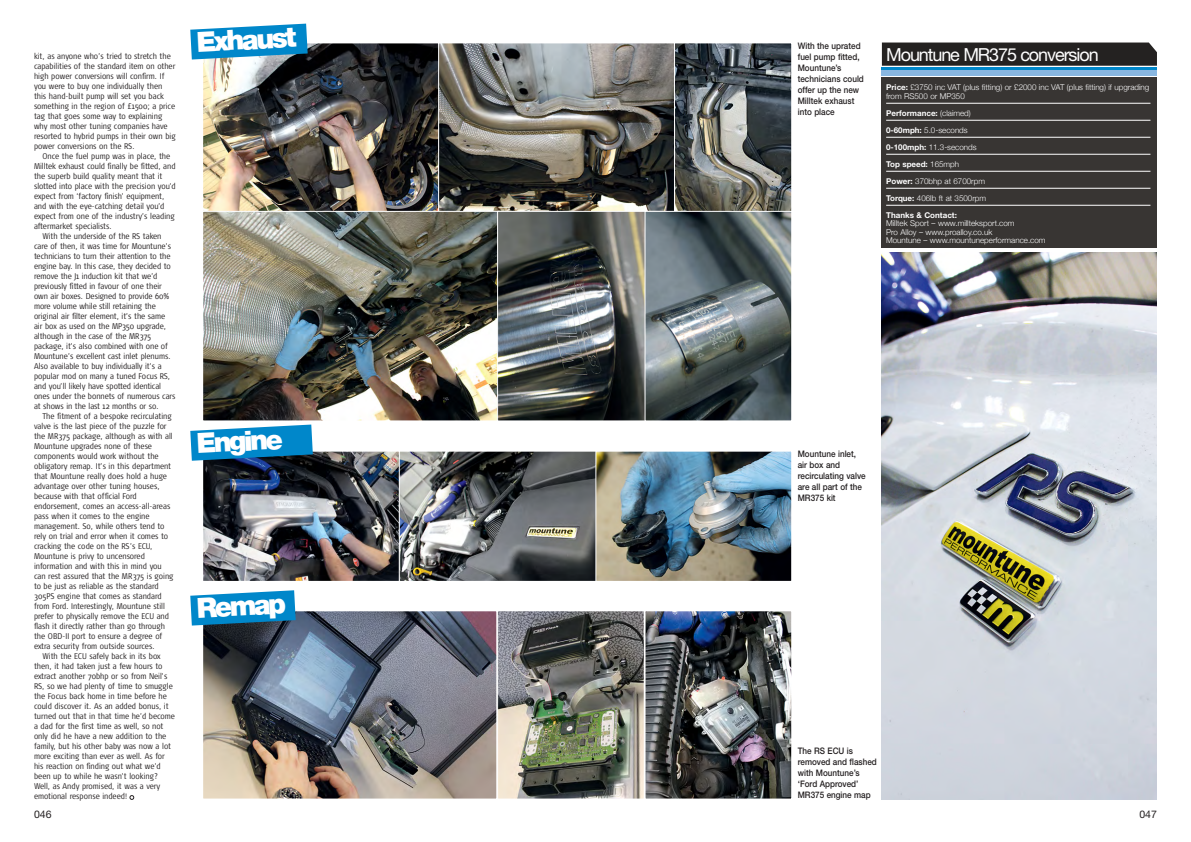
<style>
.page{position:relative;width:1191px;height:842px;background:#fff}
.page>*{position:absolute;margin:0;border:0;box-sizing:border-box;transform-origin:0 0}
.t1{font:900 27.9px "Helvetica Neue";color:#fff}
.t2{font:18px "Helvetica Neue";letter-spacing:-.06em;color:#fff}
.t3{font:10.5px "Helvetica Neue";color:#231f20}
.t4{font:500 9px/11px "Helvetica Neue";color:#231f20;scale:.9 1}
.t5{font:300 8.2px/10px "Signa Cond";color:#231f20}
.t6{font:300 8px/17px "Helvetica Neue";color:#fff}
.s1{color:#fff}
.s2{font-weight:700}
</style>
<div class="page">
<img style="left:882px;top:252px;width:275px;height:547px">
<img style="left:204px;top:612px;width:291px;height:185px">
<div style="left:202px;top:610px;width:295px;height:189px;border:1px solid #fff"></div>
<img style="left:499px;top:612px;width:143px;height:185px">
<div style="left:497px;top:610px;width:147px;height:189px;border:1px solid #fff"></div>
<img style="left:646px;top:612px;width:144px;height:185px">
<div style="left:644px;top:610px;width:148px;height:189px;border:1px solid #fff"></div>
<svg style="left:190px;top:590px;width:106px;height:35px;background:#1c8ec6"></svg>
<div style="left:882px;top:77px;width:275px;height:171px;background:#383533"></div>
<div style="left:882px;top:70px;width:275px;height:5px;background:#89b7e1"></div>
<hr style="left:882px;top:68px;width:274px;height:2px;background:#0087ca">
<div style="left:882px;top:43px;width:275px;height:23px;background:#242221"></div>
<hr style="left:886px;top:103px;width:264px;height:1px;background:#fff">
<hr style="left:886px;top:120px;width:264px;height:1px;background:#fff">
<hr style="left:886px;top:137px;width:264px;height:1px;background:#fff">
<hr style="left:886px;top:154px;width:264px;height:1px;background:#fff">
<hr style="left:886px;top:171px;width:264px;height:1px;background:#fff">
<hr style="left:886px;top:188px;width:264px;height:1px;background:#fff">
<hr style="left:886px;top:205px;width:264px;height:1px;background:#fff">
<img style="left:204px;top:453px;width:195px;height:127px">
<div style="left:202px;top:451px;width:211px;height:131px;border:1px solid #fff"></div>
<img style="left:401px;top:453px;width:194px;height:127px">
<div style="left:399px;top:451px;width:206px;height:131px;border:1px solid #fff"></div>
<img style="left:597px;top:453px;width:193px;height:127px">
<div style="left:595px;top:451px;width:197px;height:131px;border:1px solid #fff"></div>
<svg style="left:190px;top:425px;width:123px;height:36px;background:#1887c0"></svg>
<img style="left:204px;top:45px;width:234px;height:166px">
<img style="left:440px;top:45px;width:234px;height:166px">
<img style="left:676px;top:45px;width:114px;height:166px">
<div style="left:674px;top:43px;width:118px;height:190px;border:1px solid #fff"></div>
<img style="left:204px;top:213px;width:293px;height:206px">
<div style="left:202px;top:211px;width:310px;height:210px;border:1px solid #fff"></div>
<img style="left:499px;top:213px;width:145px;height:206px">
<div style="left:497px;top:211px;width:164px;height:210px;border:1px solid #fff"></div>
<img style="left:646px;top:213px;width:144px;height:206px">
<div style="left:644px;top:211px;width:148px;height:210px;border:1px solid #fff"></div>
<svg style="left:190px;top:24px;width:118px;height:36px;background:#2593ca"></svg>
<p class="t5" style="left:34px;top:52px;width:143px">kit, as anyone who’s tried to stretch the capabilities of the standard item on other high power conversions will confirm. If you were to buy one individually then this hand-built pump will set you back something in the region of £1500; a price tag that goes some way to explaining why most other tuning companies have resorted to hybrid pumps in their own big power conversions on the RS.</p>
<p class="t5" style="left:43px;top:152px;width:129px">Once the fuel pump was in place, the</p>
<p class="t5" style="left:34px;top:162px;width:143px">Milltek exhaust could finally be fitted, and</p>
<p class="t5" style="left:34px;top:172px;width:130px">the superb build quality meant that it</p>
<p class="t5" style="left:34px;top:182px;width:143px">slotted into place with the precision you’d</p>
<p class="t5" style="left:34px;top:192px;width:132px">expect from ‘factory finish’ equipment,</p>
<p class="t5" style="left:34px;top:202px;width:132px">and with the eye-catching detail you’d</p>
<p class="t5" style="left:34px;top:212px;width:142px">expect from one of the industry’s leading</p>
<p class="t5" style="left:34px;top:222px;width:79px">aftermarket specialists.</p>
<p class="t5" style="left:43px;top:232px;width:120px">With the underside of the RS taken</p>
<p class="t5" style="left:34px;top:242px;width:139px">care of then, it was time for Mountune’s</p>
<p class="t5" style="left:34px;top:252px;width:138px">technicians to turn their attention to the</p>
<p class="t5" style="left:34px;top:262px;width:138px">engine bay. In this case, they decided to</p>
<p class="t5" style="left:34px;top:272px;width:125px">remove the J1 induction kit that we’d</p>
<p class="t5" style="left:34px;top:282px;width:129px">previously fitted in favour of one their</p>
<p class="t5" style="left:34px;top:292px;width:137px">own air boxes. Designed to provide 60%</p>
<p class="t5" style="left:34px;top:302px;width:123px">more volume while still retaining the</p>
<p class="t5" style="left:34px;top:312px;width:133px">original air filter element, it’s the same</p>
<p class="t5" style="left:34px;top:322px;width:133px">air box as used on the MP350 upgrade,</p>
<p class="t5" style="left:34px;top:332px;width:119px">although in the case of the MR375</p>
<p class="t5" style="left:34px;top:342px;width:135px">package, it’s also combined with one of</p>
<p class="t5" style="left:34px;top:352px;width:138px">Mountune’s excellent cast inlet plenums.</p>
<p class="t5" style="left:34px;top:362px;width:129px">Also available to buy individually it’s a</p>
<p class="t5" style="left:34px;top:372px;width:138px">popular mod on many a tuned Focus RS,</p>
<p class="t5" style="left:34px;top:382px;width:129px">and you’ll likely have spotted identical</p>
<p class="t5" style="left:34px;top:392px;width:143px">ones under the bonnets of numerous cars</p>
<p class="t5" style="left:34px;top:402px;width:126px">at shows in the last 12 months or so.</p>
<p class="t5" style="left:43px;top:412px;width:131px">The fitment of a bespoke recirculating</p>
<p class="t5" style="left:34px;top:422px;width:134px">valve is the last piece of the puzzle for</p>
<p class="t5" style="left:34px;top:432px;width:140px">the MR375 package, although as with all</p>
<p class="t5" style="left:34px;top:442px;width:119px">Mountune upgrades none of these</p>
<p class="t5" style="left:34px;top:452px;width:126px">components would work without the</p>
<p class="t5" style="left:34px;top:462px;width:139px">obligatory remap. It’s in this department</p>
<p class="t5" style="left:34px;top:472px;width:134px">that Mountune really does hold a huge</p>
<p class="t5" style="left:34px;top:482px;width:127px">advantage over other tuning houses,</p>
<p class="t5" style="left:34px;top:492px;width:104px">because with that official Ford</p>
<p class="t5" style="left:34px;top:502px;width:138px">endorsement, comes an access-all-areas</p>
<p class="t5" style="left:34px;top:512px;width:117px">pass when it comes to the engine</p>
<p class="t5" style="left:34px;top:522px;width:132px">management. So, while others tend to</p>
<p class="t5" style="left:34px;top:532px;width:136px">rely on trial and error when it comes to</p>
<p class="t5" style="left:34px;top:542px;width:120px">cracking the code on the RS’s ECU,</p>
<p class="t5" style="left:34px;top:552px;width:112px">Mountune is privy to uncensored</p>
<p class="t5" style="left:34px;top:562px;width:129px">information and with this in mind you</p>
<p class="t5" style="left:34px;top:572px;width:141px">can rest assured that the MR375 is going</p>
<p class="t5" style="left:34px;top:582px;width:126px">to be just as reliable as the standard</p>
<p class="t5" style="left:34px;top:592px;width:129px">305PS engine that comes as standard</p>
<p class="t5" style="left:34px;top:602px;width:132px">from Ford. Interestingly, Mountune still</p>
<p class="t5" style="left:34px;top:612px;width:137px">prefer to physically remove the ECU and</p>
<p class="t5" style="left:34px;top:622px;width:133px">flash it directly rather than go through</p>
<p class="t5" style="left:34px;top:632px;width:130px">the OBD-II port to ensure a degree of</p>
<p class="t5" style="left:34px;top:642px;width:122px">extra security from outside sources.</p>
<p class="t5" style="left:43px;top:652px;width:120px">With the ECU safely back in its box</p>
<p class="t5" style="left:34px;top:662px;width:130px">then, it had taken just a few hours to</p>
<p class="t5" style="left:34px;top:672px;width:135px">extract another 70bhp or so from Neil’s</p>
<p class="t5" style="left:34px;top:682px;width:140px">RS, so we had plenty of time to smuggle</p>
<p class="t5" style="left:34px;top:692px;width:134px">the Focus back home in time before he</p>
<p class="t5" style="left:34px;top:702px;width:136px">could discover it. As an added bonus, it</p>
<p class="t5" style="left:34px;top:712px;width:142px">turned out that in that time he’d become</p>
<p class="t5" style="left:34px;top:722px;width:131px">a dad for the first time as well, so not</p>
<p class="t5" style="left:34px;top:732px;width:134px">only did he have a new addition to the</p>
<p class="t5" style="left:34px;top:742px;width:138px">family, but his other baby was now a lot</p>
<p class="t5" style="left:34px;top:752px;width:132px">more exciting than ever as well. As for</p>
<p class="t5" style="left:34px;top:762px;width:128px">his reaction on finding out what we’d</p>
<p class="t5" style="left:34px;top:772px;width:126px">been up to while he wasn’t looking?</p>
<p class="t5" style="left:34px;top:782px;width:128px">Well, as Andy promised, it was a very</p>
<p class="t5" style="left:34px;top:792px;width:101px">emotional response indeed! <span class="s1">●</span></p>
<h1 class="t1" style="left:196px;top:32px;width:101px;rotate:-3deg">Exhaust</h1>
<h1 class="t1" style="left:196px;top:433px;width:88px;rotate:-3deg">Engine</h1>
<h1 class="t1" style="left:196px;top:598px;width:91px;rotate:-3deg">Remap</h1>
<p class="t4" style="left:797px;top:41px;width:75px">With the uprated fuel pump fitted,<br>Mountune’s technicians could offer up the new<br>Milltek exhaust into place</p>
<h2 class="t2" style="left:886px;top:49px;width:214px">Mountune MR375 conversion</h2>
<p class="t6" style="left:886px;top:83px;width:265px;line-height:8.5px"><span class="s2">Price:</span> £3750 inc VAT (plus fitting) or £2000 inc VAT (plus fitting) if upgrading from RS500 or MP350</p>
<p class="t6" style="left:886px;top:104px;width:102px"><span class="s2">Performance:</span> (claimed)<br><span class="s2">0-60mph:</span> 5.0-seconds<br><span class="s2">0-100mph:</span> 11.3-seconds<br><span class="s2">Top speed:</span> 165mph<br><span class="s2">Power:</span> 370bhp at 6700rpm<br><span class="s2">Torque:</span> 406lb ft at 3500rpm<br><span class="s2">Thanks &amp; Contact:</span></p>
<p class="t6" style="left:886px;top:219px;width:161px;line-height:8.5px">Milltek Sport – www.millteksport.com<br>Pro Alloy – www.proalloy.co.uk<br>Mountune – www.mountuneperformance.com</p>
<p class="t4" style="left:797px;top:449px;width:77px">Mountune inlet, air box and recirculating valve are all part of the<br>MR375 kit</p>
<p class="t4" style="left:797px;top:746px;width:89px">The RS ECU is removed and flashed with Mountune’s ‘Ford Approved’<br>MR375 engine map</p>
<p class="t3" style="left:34px;top:811px;width:19px">046</p>
<p class="t3" style="left:1139px;top:811px;width:19px">047</p>
</div>
